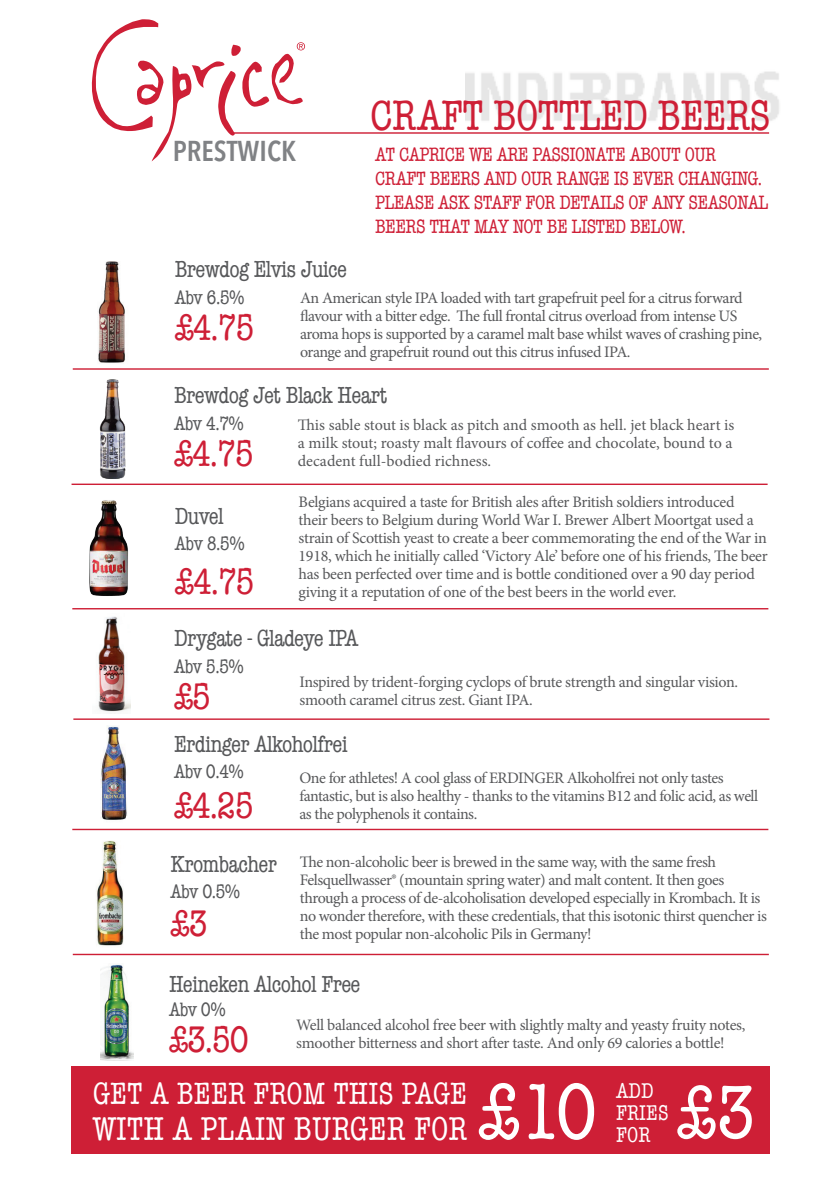
<style>
.page{position:relative;width:840px;height:1191px;background:#fff}
.page>*{position:absolute;margin:0;border:0;box-sizing:border-box;transform-origin:0 0}
.t1{font:condensed 82.2px "American Typewriter";color:#fff}
.t2{font:condensed 78px "American Typewriter";color:#fff}
.t3{font:condensed 44px "American Typewriter";letter-spacing:-.02em;color:#ce1f36}
.t4{font:condensed 38px "American Typewriter";letter-spacing:-.03em;color:#ce1f36}
.t5{font:condensed 34px "American Typewriter";color:#fff}
.t6{font:condensed 31.8px "American Typewriter";color:#fff}
.t7{font:600 28.4px "Avenir Next Condensed";color:#808285}
.t8{font:condensed 24px "American Typewriter";letter-spacing:-.03em;color:#57585a}
.t9{font:condensed 22px/22px "American Typewriter";color:#fff}
.t10{font:condensed 20px/24px "American Typewriter";letter-spacing:-.03em;color:#ce1f36}
.t11{font:condensed 20px "American Typewriter";letter-spacing:-.03em;color:#57585a}
.t12{font:16px/18px "Minion Pro";letter-spacing:-.03em;color:#57585a}
</style>
<div class="page">
<img style="left:465px;top:71px;width:314px;height:63px">
<hr style="left:233px;top:132px;width:535px;height:2px;background:#ce1f36">
<svg style="left:92px;top:19px;width:213px;height:142px"></svg>
<div style="left:71px;top:1066px;width:698px;height:88px;background:#ce1f36"></div>
<hr style="left:72px;top:828px;width:696px;height:2px;background:#ce1f36">
<img style="left:96px;top:840px;width:28px;height:106px">
<hr style="left:73px;top:953px;width:695px;height:2px;background:#ce1f36">
<img style="left:100px;top:726px;width:27px;height:94px">
<hr style="left:72px;top:608px;width:696px;height:1px;background:#ce1f36">
<img style="left:89px;top:500px;width:39px;height:96px">
<img style="left:98px;top:261px;width:28px;height:102px">
<hr style="left:73px;top:368px;width:695px;height:2px;background:#ce1f36">
<img style="left:100px;top:964px;width:33px;height:96px">
<img style="left:99px;top:379px;width:27px;height:99px">
<hr style="left:71px;top:483px;width:696px;height:2px;background:#ce1f36">
<hr style="left:73px;top:718px;width:696px;height:2px;background:#ce1f36">
<img style="left:98px;top:616px;width:32px;height:96px">
<h3 class="t7" style="left:173px;top:127px;width:125px">PRESTWICK</h3>
<h3 class="t3" style="left:370px;top:82px;width:401px">CRAFT BOTTLED BEERS</h3>
<p class="t10" style="left:375px;top:142px;width:395px">AT CAPRICE WE ARE PASSIONATE ABOUT OUR CRAFT BEERS AND OUR RANGE IS EVER CHANGING.<br>PLEASE ASK STAFF FOR DETAILS OF ANY SEASONAL BEERS THAT MAY NOT BE LISTED BELOW.</p>
<h3 class="t8" style="left:174px;top:251px;width:174px">Brewdog Elvis Juice</h3>
<p class="t11" style="left:174px;top:282px;width:71px">Abv 6.5%</p>
<h3 class="t4" style="left:174px;top:299px;width:81px">£4.75</h3>
<p class="t12" style="left:300px;top:289px;width:463px">An American style IPA loaded with tart grapefruit peel for a citrus forward flavour with a bitter edge. The full frontal citrus overload from intense US aroma hops is supported by a caramel malt base whilst waves of crashing pine, orange and grapefruit round out this citrus infused IPA.</p>
<h3 class="t8" style="left:174px;top:377px;width:215px">Brewdog Jet Black Heart</h3>
<p class="t11" style="left:174px;top:408px;width:71px">Abv 4.7%</p>
<h3 class="t4" style="left:174px;top:425px;width:81px">£4.75</h3>
<p class="t12" style="left:297px;top:416px;width:438px;text-align:justify">This sable stout is black as pitch and smooth as hell. jet black heart is a milk stout; roasty malt flavours of coffee and chocolate, bound to a decadent full-bodied richness.</p>
<h3 class="t8" style="left:175px;top:497px;width:50px">Duvel</h3>
<p class="t11" style="left:175px;top:528px;width:71px">Abv 8.5%</p>
<h3 class="t4" style="left:175px;top:553px;width:81px">£4.75</h3>
<p class="t12" style="left:298px;top:493px;width:470px">Belgians acquired a taste for British ales after British soldiers introduced their beers to Belgium during World War I. Brewer Albert Moortgat used a strain of Scottish yeast to create a beer commemorating the end of the War in 1918, which he initially called ‘Victory Ale’ before one of his friends, The beer has been perfected over time and is bottle conditioned over a 90 day period giving it a reputation of one of the best beers in the world ever.</p>
<h3 class="t8" style="left:174px;top:620px;width:186px">Drygate - Gladeye IPA</h3>
<p class="t11" style="left:174px;top:651px;width:71px">Abv 5.5%</p>
<h3 class="t4" style="left:174px;top:667px;width:38px">£5</h3>
<p class="t12" style="left:299px;top:672px;width:440px">Inspired by trident-forging cyclops of brute strength and singular vision. smooth caramel citrus zest. Giant IPA.</p>
<h3 class="t8" style="left:174px;top:725px;width:175px">Erdinger Alkoholfrei</h3>
<p class="t11" style="left:174px;top:756px;width:71px">Abv 0.4%</p>
<h3 class="t4" style="left:174px;top:777px;width:81px">£4.25</h3>
<p class="t12" style="left:299px;top:769px;width:460px">One for athletes! A cool glass of ERDINGER Alkoholfrei not only tastes fantastic, but is also healthy - thanks to the vitamins B12 and folic acid, as well as the polyphenols it contains.</p>
<h3 class="t8" style="left:170px;top:845px;width:108px">Krombacher</h3>
<p class="t11" style="left:170px;top:876px;width:71px">Abv 0.5%</p>
<h3 class="t4" style="left:170px;top:895px;width:38px">£3</h3>
<p class="t12" style="left:300px;top:853px;width:468px">The non-alcoholic beer is brewed in the same way, with the same fresh Felsquellwasser® (mountain spring water) and malt content. It then goes through a process of de-alcoholisation developed especially in Krombach. It is no wonder therefore, with these credentials, that this isotonic thirst quencher is the most popular non-alcoholic Pils in Germany!</p>
<h3 class="t8" style="left:169px;top:965px;width:193px">Heineken Alcohol Free</h3>
<p class="t11" style="left:169px;top:993px;width:58px">Abv 0%</p>
<h3 class="t4" style="left:169px;top:1010px;width:81px">£3.50</h3>
<p class="t12" style="left:296px;top:1016px;width:450px">Well balanced alcohol free beer with slightly malty and yeasty fruity notes, smoother bitterness and short after taste. And only 69 calories a bottle!</p>
<h3 class="t6" style="left:93px;top:1069px;width:376px">GET A BEER FROM THIS PAGE</h3>
<h3 class="t5" style="left:93px;top:1103px;width:375px">WITH A PLAIN BURGER FOR</h3>
<h1 class="t1" style="left:478px;top:1049px;width:120px">£10</h1>
<h3 class="t9" style="left:615px;top:1079px;width:54px">ADD<br>FRIES<br>FOR</h3>
<h2 class="t2" style="left:676px;top:1053px;width:79px">£3</h2>
</div>
